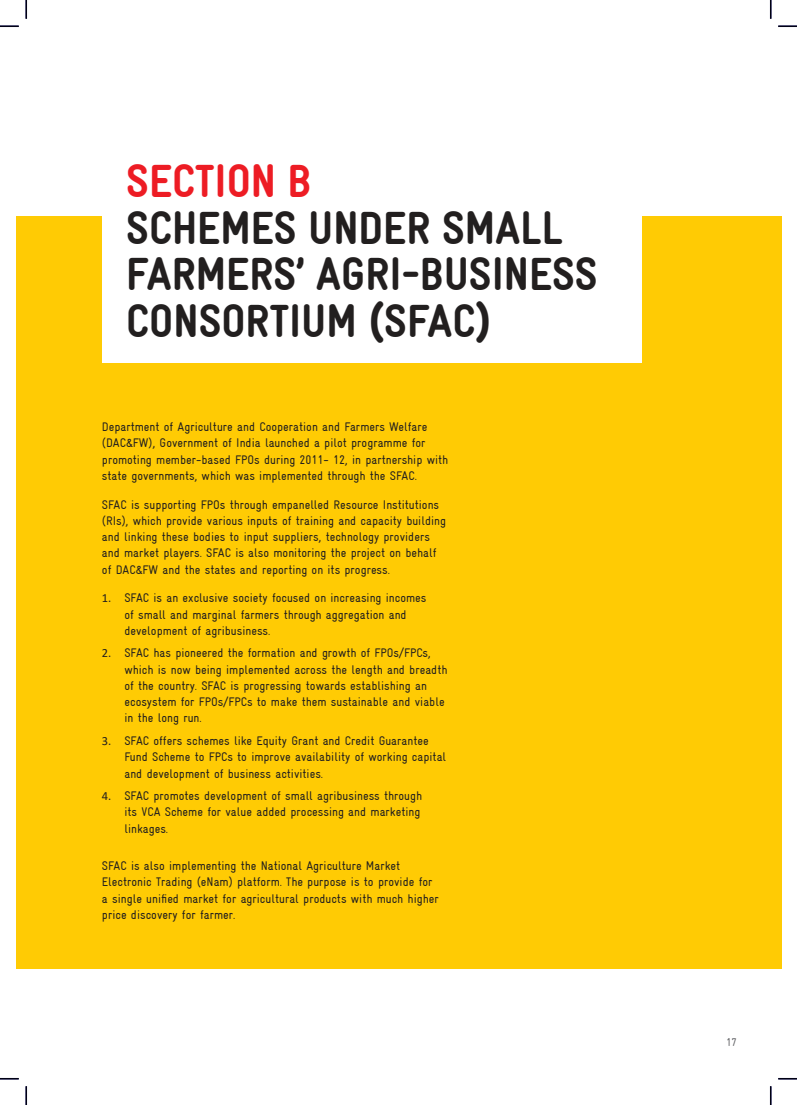
<style>
.page{position:relative;width:797px;height:1105px;background:#fff}
.page>*{position:absolute;margin:0;border:0;box-sizing:border-box;transform-origin:0 0}
.t1{font:900 condensed 46.75px/46.8px "Gravur";color:#221f1f}
.t2{font:900 condensed 46.75px "Gravur";color:#ed1c24}
.t3{font:condensed 12.5px/16.2px "Gravur";color:#221f1f}
.t4{font:condensed 11.25px "Gravur";color:#626366}
.s1{font-family:"Calibri";font-stretch:normal}
</style>
<div class="page">
<div style="left:26px;top:216px;width:755px;height:752px;background:#ffcb04"></div>
<div style="left:102px;top:190px;width:539px;height:172px;background:#fff"></div>
<svg style="left:0;top:25px;width:19px;height:2px"></svg>
<svg style="left:778px;top:25px;width:19px;height:2px"></svg>
<svg style="left:0;top:1078px;width:19px;height:1px"></svg>
<svg style="left:778px;top:1078px;width:19px;height:1px"></svg>
<svg style="left:25px;top:0;width:2px;height:19px"></svg>
<svg style="left:25px;top:1086px;width:2px;height:19px"></svg>
<svg style="left:770px;top:0;width:1px;height:19px"></svg>
<svg style="left:770px;top:1086px;width:1px;height:19px"></svg>
<h1 class="t2" style="left:126px;top:161px;width:187px">SECTION B</h1>
<h1 class="t1" style="left:126px;top:208px;width:473px">SCHEMES UNDER SMALL<br>FARMERS’ AGRI-BUSINESS<br>CONSORTIUM (SFAC)</h1>
<p class="t3" style="left:102px;top:420px;width:348px">Department of Agriculture and Cooperation and Farmers Welfare (DAC&amp;FW), Government of India launched a pilot programme for promoting member-based FPOs during 2011- 12, in partnership with state governments, which was implemented through the SFAC.</p>
<p class="t3" style="left:102px;top:497px;width:345px">SFAC is supporting FPOs through empanelled Resource Institutions (RIs), which provide various inputs of training and capacity building and linking these bodies to input suppliers, technology providers and market players. SFAC is also monitoring the project on behalf of DAC&amp;FW and the states and reporting on its progress.</p>
<p class="t3" style="left:124px;top:591px;width:303px;text-indent:-22px"><span class="s1">1.</span> SFAC is an exclusive society focused on increasing incomes of small and marginal farmers through aggregation and development of agribusiness.</p>
<p class="t3" style="left:124px;top:646px;width:324px;text-indent:-22px"><span class="s1">2.</span> SFAC has pioneered the formation and growth of FPOs/FPCs, which is now being implemented across the length and breadth of the country. SFAC is progressing towards establishing an ecosystem for FPOs/FPCs to make them sustainable and viable in the long run.</p>
<p class="t3" style="left:124px;top:733px;width:323px;text-indent:-22px"><span class="s1">3.</span> SFAC offers schemes like Equity Grant and Credit Guarantee<br>Fund Scheme to FPCs to improve availability of working capital and development of business activities.</p>
<p class="t3" style="left:124px;top:788px;width:299px;text-indent:-22px"><span class="s1">4.</span> SFAC promotes development of small agribusiness through its VCA Scheme for value added processing and marketing linkages.</p>
<p class="t3" style="left:102px;top:858px;width:338px">SFAC is also implementing the National Agriculture Market Electronic Trading (eNam) platform. The purpose is to provide for a single unified market for agricultural products with much higher price discovery for farmer.</p>
<p class="t4" style="left:726px;top:1037px;width:12px">17</p>
</div>
